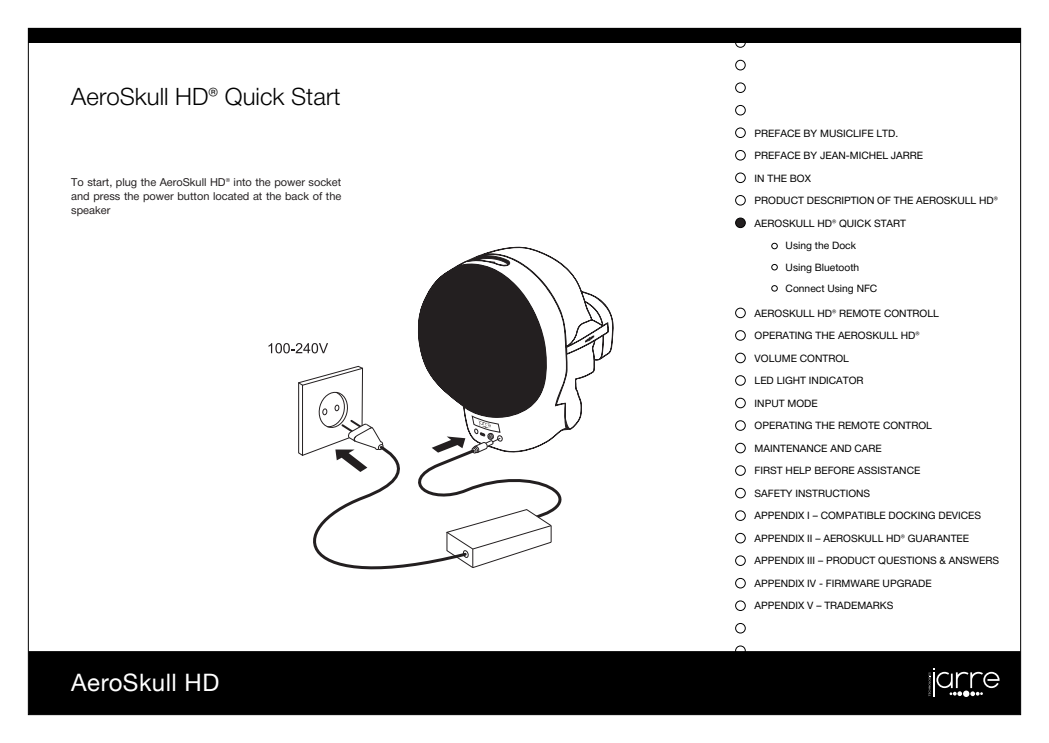
<style>
.page{position:relative;width:1049px;height:743px;background:#fff}
.page>*{position:absolute;margin:0;border:0;box-sizing:border-box;transform-origin:0 0}
.t1{font:300 24px "Helvetica Neue Cyr";color:#000}
.t2{font:24px "Helvetica Neue";letter-spacing:.02em;color:#fff}
.t3{font:11px/14px "Helvetica Neue Cyr";color:#231f20;text-align:justify}
.t4{font:10.3px/22.5px "Helvetica Neue Cyr";color:#000}
</style>
<div class="page">
<div style="left:735px;top:150px;width:11px;height:10px;border:1px solid #000;border-radius:50%"></div>
<div style="left:735px;top:218px;width:11px;height:10px;background:#231f20;border:1px solid #000;border-radius:50%"></div>
<div style="left:735px;top:308px;width:11px;height:10px;border:1px solid #000;border-radius:50%"></div>
<div style="left:735px;top:330px;width:11px;height:11px;border:1px solid #000;border-radius:50%"></div>
<div style="left:735px;top:353px;width:11px;height:10px;border:1px solid #000;border-radius:50%"></div>
<div style="left:735px;top:375px;width:11px;height:11px;border:1px solid #000;border-radius:50%"></div>
<div style="left:735px;top:398px;width:11px;height:10px;border:1px solid #000;border-radius:50%"></div>
<div style="left:735px;top:420px;width:11px;height:11px;border:1px solid #000;border-radius:50%"></div>
<div style="left:735px;top:443px;width:11px;height:10px;border:1px solid #000;border-radius:50%"></div>
<div style="left:735px;top:465px;width:11px;height:11px;border:1px solid #000;border-radius:50%"></div>
<div style="left:735px;top:488px;width:11px;height:10px;border:1px solid #000;border-radius:50%"></div>
<div style="left:735px;top:510px;width:11px;height:11px;border:1px solid #000;border-radius:50%"></div>
<div style="left:735px;top:533px;width:11px;height:10px;border:1px solid #000;border-radius:50%"></div>
<div style="left:735px;top:555px;width:11px;height:11px;border:1px solid #000;border-radius:50%"></div>
<div style="left:735px;top:578px;width:11px;height:10px;border:1px solid #000;border-radius:50%"></div>
<div style="left:735px;top:600px;width:11px;height:11px;border:1px solid #000;border-radius:50%"></div>
<div style="left:735px;top:623px;width:11px;height:10px;border:1px solid #000;border-radius:50%"></div>
<div style="left:735px;top:645px;width:11px;height:11px;border:1px solid #000;border-radius:50%"></div>
<div style="left:735px;top:60px;width:10px;height:10px;border:1px solid #000;border-radius:50%"></div>
<div style="left:735px;top:83px;width:11px;height:10px;border:1px solid #000;border-radius:50%"></div>
<div style="left:735px;top:37px;width:11px;height:11px;border:1px solid #000;border-radius:50%"></div>
<div style="left:735px;top:105px;width:11px;height:10px;border:1px solid #000;border-radius:50%"></div>
<div style="left:735px;top:128px;width:11px;height:10px;border:1px solid #000;border-radius:50%"></div>
<div style="left:735px;top:173px;width:11px;height:10px;border:1px solid #000;border-radius:50%"></div>
<div style="left:735px;top:195px;width:11px;height:10px;border:1px solid #000;border-radius:50%"></div>
<div style="left:30px;top:651px;width:989px;height:62px;background:#000"></div>
<div style="left:30px;top:30px;width:989px;height:13px;background:#000"></div>
<svg style="left:928px;top:668px;width:71px;height:28px;background:#383838"></svg>
<div style="left:771px;top:264px;width:7px;height:6px;border:1px solid #000;border-radius:50%"></div>
<div style="left:771px;top:243px;width:7px;height:6px;border:1px solid #000;border-radius:50%"></div>
<div style="left:771px;top:285px;width:7px;height:6px;border:1px solid #000;border-radius:50%"></div>
<svg style="left:472px;top:247px;width:141px;height:113px"></svg>
<svg style="left:268px;top:258px;width:331px;height:312px"></svg>
<h1 class="t1" style="left:71px;top:84px;width:271px">AeroSkull HD® Quick Start</h1>
<p class="t3" style="left:71px;top:176px;width:272px">To start, plug the AeroSkull HD® into the power socket and press the power button located at the back of the speaker</p>
<h1 class="t2" style="left:71px;top:668px;width:149px">AeroSkull HD</h1>
<p class="t4" style="left:755px;top:122px;width:145px">PREFACE BY MUSICLIFE LTD.</p>
<p class="t4" style="left:755px;top:144px;width:170px">PREFACE BY JEAN-MICHEL JARRE</p>
<p class="t4" style="left:755px;top:167px;width:58px">IN THE BOX</p>
<p class="t4" style="left:755px;top:189px;width:245px">PRODUCT DESCRIPTION OF THE AEROSKULL HD®</p>
<p class="t4" style="left:755px;top:212px;width:153px">AEROSKULL HD® QUICK START</p>
<p class="t4" style="left:786px;top:234px;width:72px">Using the Dock</p>
<p class="t4" style="left:786px;top:277px;width:93px">Connect Using NFC</p>
<p class="t4" style="left:786px;top:256px;width:75px">Using Bluetooth</p>
<p class="t4" style="left:755px;top:302px;width:246px">AEROSKULL HD® REMOTE CONTROLL<br>OPERATING THE AEROSKULL HD®<br>VOLUME CONTROL<br>LED LIGHT INDICATOR<br>INPUT MODE<br>OPERATING THE REMOTE CONTROL<br>MAINTENANCE AND CARE<br>FIRST HELP BEFORE ASSISTANCE<br>SAFETY INSTRUCTIONS<br>APPENDIX I – COMPATIBLE DOCKING DEVICES<br>APPENDIX II – AEROSKULL HD® GUARANTEE<br>APPENDIX III – PRODUCT QUESTIONS &amp; ANSWERS<br>APPENDIX IV - FIRMWARE UPGRADE<br>APPENDIX V – TRADEMARKS</p>
</div>
